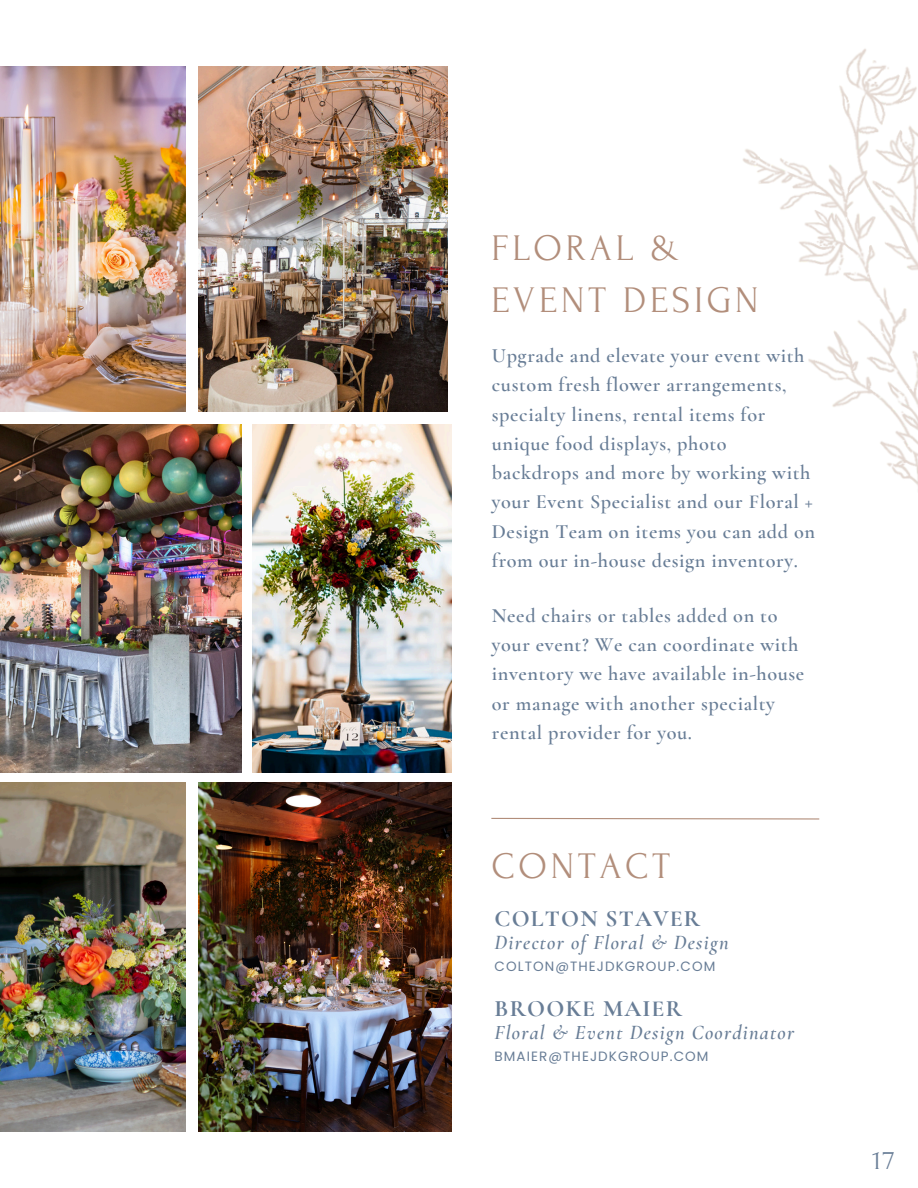
<style>
.page{position:relative;width:918px;height:1188px;background:#fff}
.page>*{position:absolute;margin:0;border:0;box-sizing:border-box;transform-origin:0 0}
.t1{font:37.5px/51.8px "Forum";letter-spacing:.1em;color:#b28e7b}
.t2{font:27px "Forum";color:#687d96}
.t3{font:700 23.55px "Cormorant Garamond";letter-spacing:.05em;color:#687d96}
.t4{font:600 20.25px/29.2px "Cormorant Garamond";letter-spacing:.03em;color:#687d96}
.t5{font:italic 600 20.25px "Cormorant Garamond";letter-spacing:.065em;color:#687d96}
.t6{font:13.5px "Poppins";letter-spacing:.08em;color:#687d96}
</style>
<div class="page">
<svg style="left:491px;top:817px;width:329px;height:3px"></svg>
<img style="left:253px;top:424px;width:199px;height:349px">
<img style="left:0;top:783px;width:186px;height:348px">
<img style="left:0;top:424px;width:242px;height:349px">
<img style="left:199px;top:66px;width:248px;height:345px">
<img style="left:199px;top:783px;width:253px;height:348px">
<img style="left:743px;top:48px;width:175px;height:438px">
<img style="left:0;top:66px;width:186px;height:345px">
<p class="t1" style="left:491px;top:223px;width:269px">FLORAL &amp;<br>EVENT DESIGN</p>
<p class="t4" style="left:492px;top:341px;width:325px">Upgrade and elevate your event with custom fresh flower arrangements, specialty linens, rental items for unique food displays, photo backdrops and more by working with your Event Specialist and our Floral + Design Team on items you can add on from our in-house design inventory.</p>
<p class="t4" style="left:492px;top:601px;width:314px">Need chairs or tables added on to your event? We can coordinate with inventory we have available in-house or manage with another specialty rental provider for you.</p>
<p class="t1" style="left:491px;top:841px;width:180px">CONTACT</p>
<h1 class="t3" style="left:495px;top:904px;width:207px">COLTON STAVER</h1>
<h2 class="t5" style="left:495px;top:930px;width:236px">Director of Floral &amp; Design</h2>
<h3 class="t6" style="left:495px;top:957px;width:222px">COLTON@THEJDKGROUP.COM</h3>
<h3 class="t3" style="left:495px;top:994px;width:189px">BROOKE MAIER</h3>
<p class="t5" style="left:495px;top:1020px;width:301px">Floral &amp; Event Design Coordinator</p>
<h2 class="t6" style="left:495px;top:1047px;width:215px">BMAIER@THEJDKGROUP.COM</h2>
<p class="t2" style="left:872px;top:1146px;width:24px">17</p>
</div>
